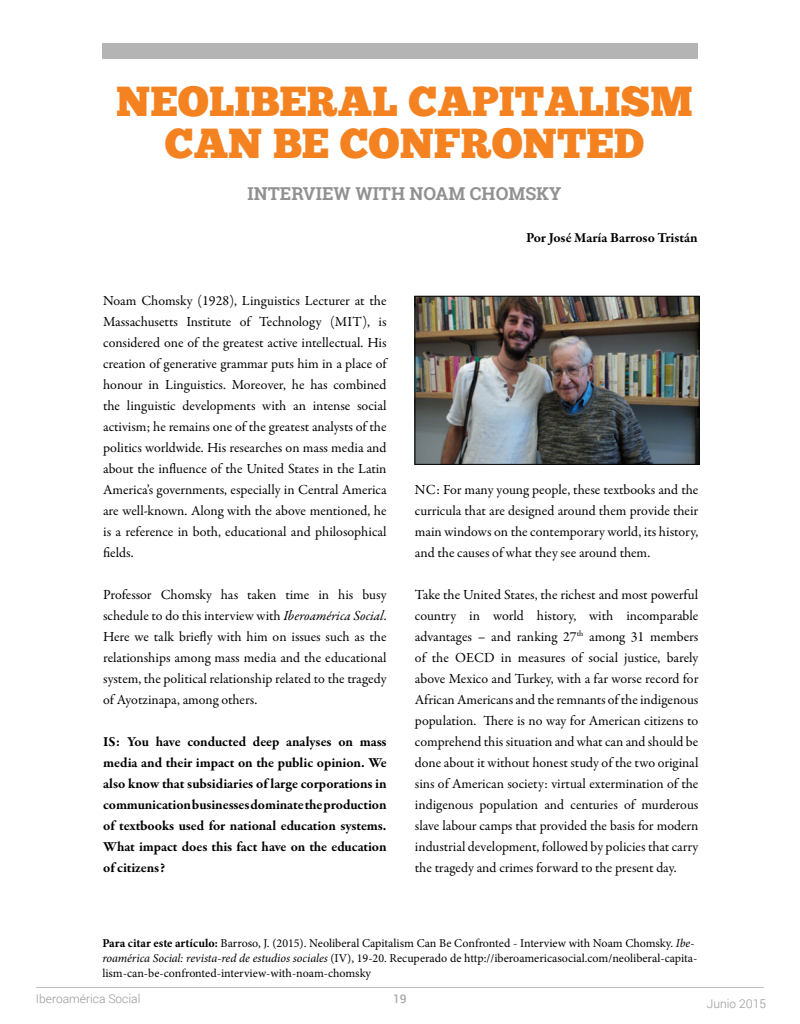
<style>
.page{position:relative;width:800px;height:1024px;background:#fff}
.page>*{position:absolute;margin:0;border:0;box-sizing:border-box;transform-origin:0 0}
.t1{font:42px/42px "Chunk Five";color:#f58220;text-align:center}
.t2{font:700 18px "Roboto Slab";color:#919191}
.t3{font:14px/21px "Garamond Premr Pro";letter-spacing:-.005em;color:#000;text-align:justify}
.t4{font:700 14px/21px "Garamond Premr Pro";letter-spacing:-.005em;color:#000;text-align:justify}
.t5{font:12px/15px "Minion Pro";color:#000}
.t6{font:300 12px "Roboto";color:#939598}
.t7{font:500 12px "Roboto";color:#a7a9ac}
.s1{font-style:italic}
.s2{font-weight:700}
</style>
<div class="page">
<hr style="left:36px;top:987px;width:728px;height:1px;background:#bcbec0">
<div style="left:102px;top:43px;width:596px;height:16px;background:#b4b4b4"></div>
<img style="left:416px;top:298px;width:282px;height:165px">
<div style="left:414px;top:296px;width:286px;height:169px;border:1px solid #000"></div>
<h1 class="t1" style="left:116px;top:80px;width:578px">NEOLIBERAL CAPITALISM<br>CAN BE CONFRONTED</h1>
<p class="t2" style="left:248px;top:181px;width:315px">INTERVIEW WITH NOAM CHOMSKY</p>
<p class="t3" style="left:103px;top:290px;width:285px">Noam Chomsky (1928), Linguistics Lecturer at the Massachusetts Institute of Technology (MIT), is considered one of the greatest active intellectual. His creation of generative grammar puts him in a place of honour in Linguistics. Moreover, he has combined the linguistic developments with an intense social activism; he remains one of the greatest analysts of the politics worldwide. His researches on mass media and about the influence of the United States in the Latin America’s governments, especially in Central America are well-known. Along with the above mentioned, he is a reference in both, educational and philosophical fields.</p>
<p class="t3" style="left:103px;top:584px;width:285px">Professor Chomsky has taken time in his busy schedule to do this interview with <span class="s1">Iberoamérica Social</span>.<br>Here we talk briefly with him on issues such as the relationships among mass media and the educational system, the political relationship related to the tragedy of Ayotzinapa, among others.</p>
<p class="t4" style="left:103px;top:731px;width:285px">IS: You have conducted deep analyses on mass media and their impact on the public opinion. We also know that subsidiaries of large corporations in communication businesses dominate the production of textbooks used for national education systems.<br>What impact does this fact have on the education of citizens?</p>
<p class="t4" style="left:526px;top:227px;width:173px">Por José María Barroso Tristán</p>
<p class="t3" style="left:415px;top:479px;width:285px">NC: For many young people, these textbooks and the curricula that are designed around them provide their main windows on the contemporary world, its history, and the causes of what they see around them.</p>
<p class="t3" style="left:415px;top:584px;width:285px">Take the United States, the richest and most powerful country in world history, with incomparable advantages – and ranking 27<sup>th</sup> among 31 members of the OECD in measures of social justice, barely above Mexico and Turkey, with a far worse record for African Americans and the remnants of the indigenous population. There is no way for American citizens to comprehend this situation and what can and should be done about it without honest study of the two original sins of American society: virtual extermination of the indigenous population and centuries of murderous slave labour camps that provided the basis for modern industrial development, followed by policies that carry the tragedy and crimes forward to the present day.</p>
<p class="t5" style="left:102px;top:935px;width:597px"><span class="s2">Para citar este artículo:</span> Barroso, J. (2015). Neoliberal Capitalism Can Be Confronted - Interview with Noam Chomsky. <span class="s1">Ibe&shy;roamérica Social: revista-red de estudios sociales</span> (IV), 19-20. Recuperado de http://iberoamericasocial.com/neoliberal-capita&shy;lism-can-be-confronted-interview-with-noam-chomsky</p>
<p class="t6" style="left:36px;top:990px;width:106px">Iberoamérica Social</p>
<p class="t7" style="left:393px;top:990px;width:15px">19</p>
<p class="t6" style="left:707px;top:995px;width:61px">Junio 2015</p>
</div>
